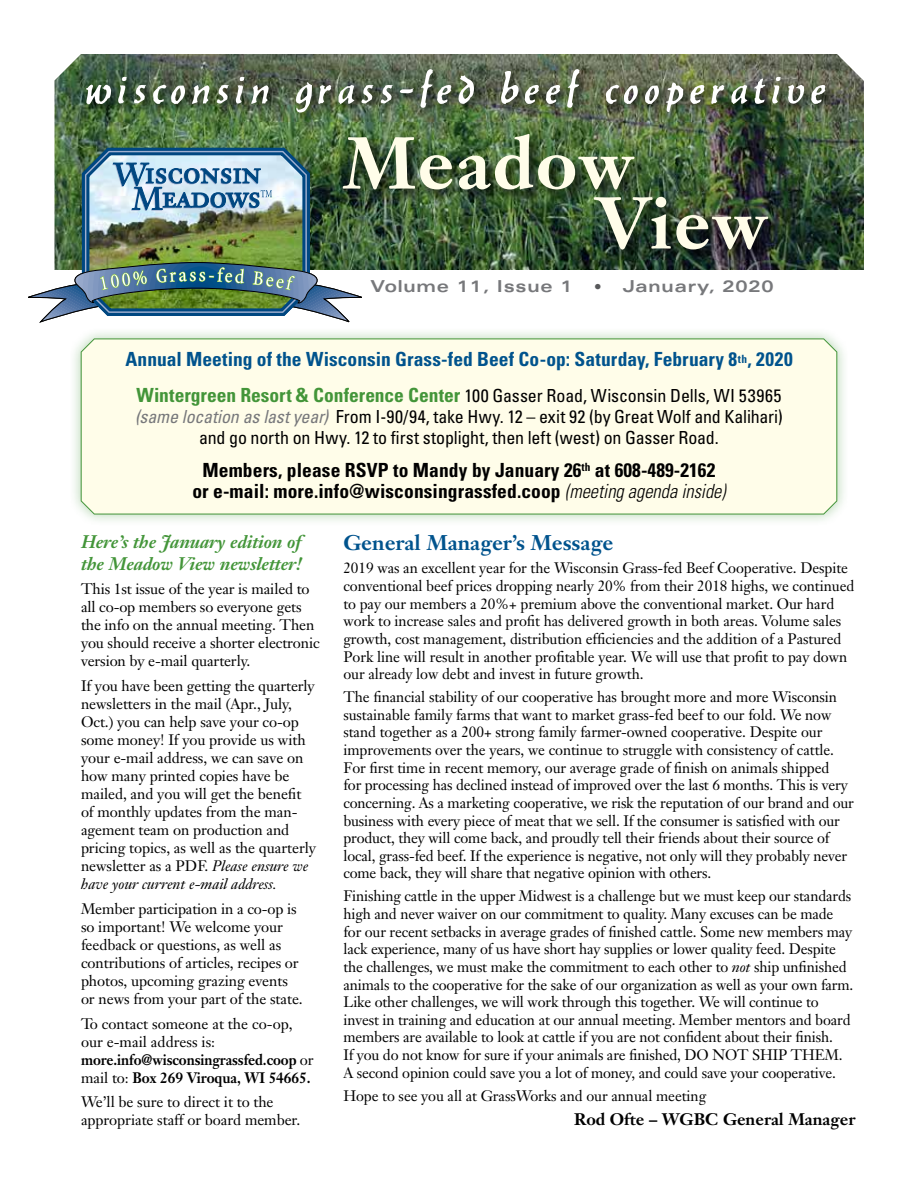
<style>
.page{position:relative;width:918px;height:1188px;background:#fff}
.page>*{position:absolute;margin:0;border:0;box-sizing:border-box;transform-origin:0 0}
.t1{font:700 72px/60px "Janson Text";letter-spacing:.025em;color:#fffde9}
.t2{font:700 21px "Janson Text";color:#00538d}
.t3{font:700 condensed 19.5px/21px "Univers";letter-spacing:.005em;color:#000;text-align:center}
.t4{font:700 condensed 19.5px "Univers";color:#00538d}
.t5{font:condensed 18px/21px "Univers";letter-spacing:-.005em;color:#000;text-align:center}
.t6{font:italic 700 18px/21.6px "Janson Text";letter-spacing:-.01em;color:#439539}
.t7{font:700 expanded 16.5px "Univers";letter-spacing:.05em;color:#77787b}
.t8{font:700 16.5px "Janson Text";color:#000}
.t9{font:15px/18px "Janson Text";letter-spacing:-.01em;color:#000}
.s1{font-size:15px;color:#58595b}
.s2{font-weight:700;font-size:19.5px;color:#439539}
.s3{font-style:italic;color:#77787b}
.s4{font-weight:300;font-style:italic}
.s5{font-style:italic}
.s6{font-weight:700}
</style>
<div class="page">
<img style="left:55px;top:54px;width:809px;height:216px">
<img style="left:28px;top:146px;width:335px;height:177px">
<div style="left:83px;top:66px;width:754px;height:57px;background:#000;opacity:.75"></div>
<img style="left:86px;top:68px;width:739px;height:45px">
<div style="left:341px;top:132px;width:442px;height:133px;background:#000;opacity:.75"></div>
<div style="left:69px;top:326px;width:780px;height:200px;background:#439539;opacity:.4"></div>
<div style="left:81px;top:338px;width:756px;height:176px;background:#fffde9"></div>
<h1 class="t1" style="left:595px;top:133px;width:173px;text-indent:-252px">Meadow<br>View</h1>
<p class="t7" style="left:371px;top:277px;width:204px">Volume 11, Issue 1</p>
<p class="t7" style="left:594px;top:277px;width:181px"><span class="s1">•</span> January, 2020</p>
<h3 class="t4" style="left:125px;top:347px;width:669px">Annual Meeting of the Wisconsin Grass-fed Beef Co-op: Saturday, February 8<sup>th</sup>, 2020</h3>
<p class="t5" style="left:135px;top:385px;width:649px"><span class="s2">Wintergreen Resort &amp; Conference Center</span> 100 Gasser Road, Wisconsin Dells, WI 53965 <span class="s3">(same location as last year)</span> From I-90/94, take Hwy. 12 – exit 92 (by Great Wolf and Kalihari) and go north on Hwy. 12 to first stoplight, then left (west) on Gasser Road.</p>
<h3 class="t3" style="left:192px;top:460px;width:535px">Members, please RSVP to Mandy by January 26<sup>th</sup> at 608-489-2162 or e-mail: more.info@wisconsingrassfed.coop <span class="s4">(meeting agenda inside)</span></h3>
<p class="t6" style="left:81px;top:531px;width:223px">Here’s the January edition of the Meadow View newsletter!</p>
<p class="t9" style="left:81px;top:580px;width:240px">This 1st issue of the year is mailed to all co-op members so everyone gets the info on the annual meeting. Then you should receive a shorter electronic version by e-mail quarterly.</p>
<p class="t9" style="left:81px;top:677px;width:237px">If you have been getting the quarterly newsletters in the mail (Apr., July, Oct.) you can help save your co-op some money! If you provide us with your e-mail address, we can save on how many printed copies have be mailed, and you will get the benefit of monthly updates from the man&shy;agement team on production and pricing topics, as well as the quarterly newsletter as a PDF. <span class="s5">Please ensure we have your current e-mail address.</span></p>
<p class="t9" style="left:81px;top:899px;width:223px">Member participation in a co-op is so important! We welcome your feedback or questions, as well as contributions of articles, recipes or photos, upcoming grazing events or news from your part of the state.</p>
<p class="t9" style="left:81px;top:1014px;width:234px">To contact someone at the co-op, our e-mail address is: <span class="s6">more.info@wisconsingrassfed.coop</span> or mail to: <span class="s6">Box 269 Viroqua, WI 54665.</span></p>
<p class="t9" style="left:81px;top:1093px;width:221px">We’ll be sure to direct it to the appropriate staff or board member.</p>
<h2 class="t2" style="left:343px;top:530px;width:271px">General Manager’s Message</h2>
<p class="t9" style="left:343px;top:559px;width:512px">2019 was an excellent year for the Wisconsin Grass-fed Beef Cooperative. Despite conventional beef prices dropping nearly 20% from their 2018 highs, we continued to pay our members a 20%+ premium above the conventional market. Our hard work to increase sales and profit has delivered growth in both areas. Volume sales growth, cost management, distribution efficiencies and the addition of a Pastured Pork line will result in another profitable year. We will use that profit to pay down our already low debt and invest in future growth.</p>
<p class="t9" style="left:343px;top:688px;width:512px;line-height:17.5px">The financial stability of our cooperative has brought more and more Wisconsin sustainable family farms that want to market grass-fed beef to our fold. We now stand together as a 200+ strong family farmer-owned cooperative. Despite our improvements over the years, we continue to struggle with consistency of cattle.<br>For first time in recent memory, our average grade of finish on animals shipped<br>for processing has declined instead of improved over the last 6 months. This is very concerning. As a marketing cooperative, we risk the reputation of our brand and our business with every piece of meat that we sell. If the consumer is satisfied with our product, they will come back, and proudly tell their friends about their source of local, grass-fed beef. If the experience is negative, not only will they probably never come back, they will share that negative opinion with others.</p>
<p class="t9" style="left:343px;top:887px;width:511px">Finishing cattle in the upper Midwest is a challenge but we must keep our standards high and never waiver on our commitment to quality. Many excuses can be made for our recent setbacks in average grades of finished cattle. Some new members may lack experience, many of us have short hay supplies or lower quality feed. Despite the challenges, we must make the commitment to each other to <span class="s5">not</span> ship unfinished animals to the cooperative for the sake of our organization as well as your own farm.<br>Like other challenges, we will work through this together. We will continue to invest in training and education at our annual meeting. Member mentors and board members are available to look at cattle if you are not confident about their finish.<br>If you do not know for sure if your animals are finished, DO NOT SHIP THEM.<br>A second opinion could save you a lot of money, and could save your cooperative.</p>
<p class="t9" style="left:343px;top:1086px;width:364px">Hope to see you all at GrassWorks and our annual meeting</p>
<p class="t8" style="left:574px;top:1108px;width:283px">Rod Ofte – WGBC General Manager</p>
</div>
